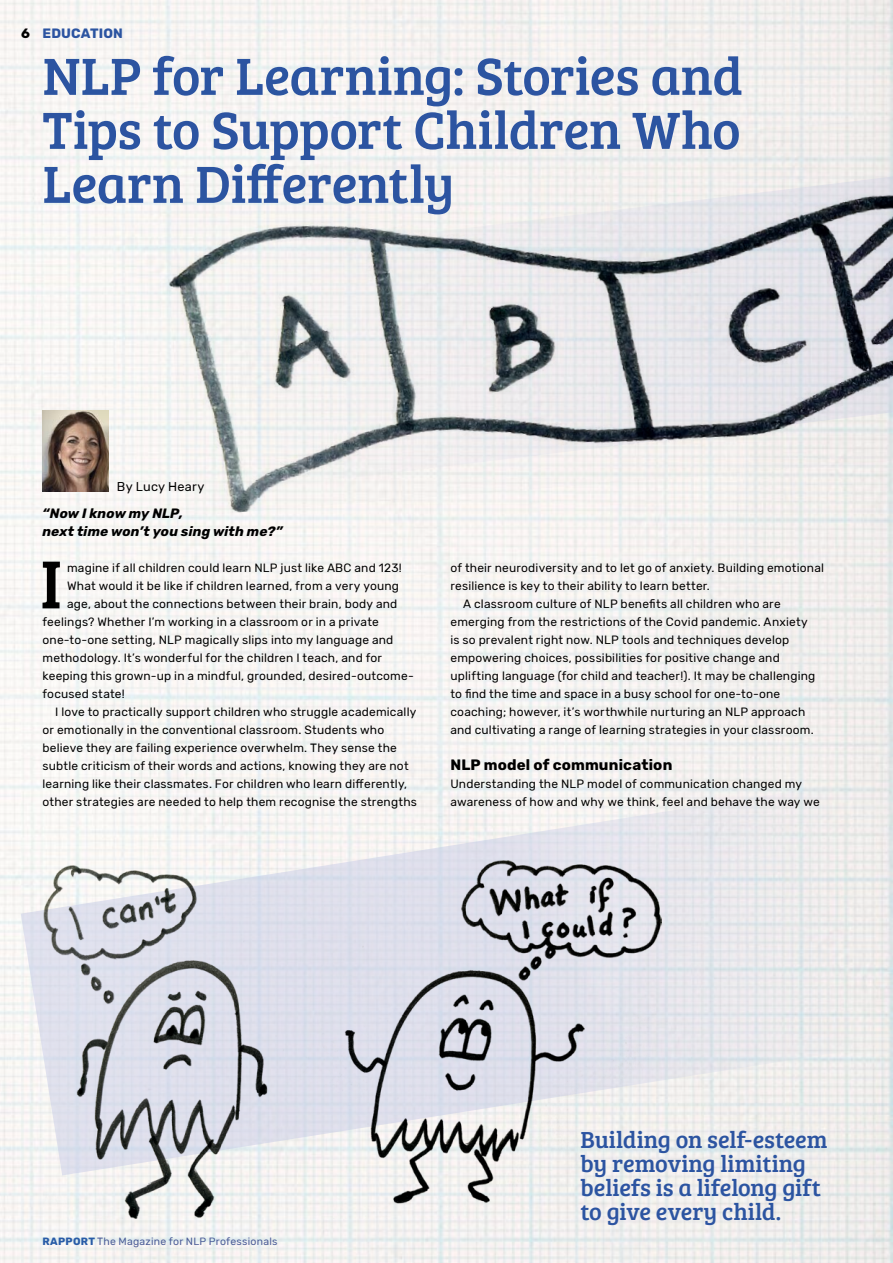
<style>
.page{position:relative;width:893px;height:1263px;background:#fff}
.page>*{position:absolute;margin:0;border:0;box-sizing:border-box;transform-origin:0 0}
.t1{font:70.2px "Bree Serif";color:#000}
.t2{font:54px/54px "Bree Serif";letter-spacing:-.01em;color:#2c54a1;text-align:justify}
.t3{font:24px/24px "Bree Serif";color:#2c54a1}
.t4{font:700 15px "Rubik";letter-spacing:.01em;color:#000}
.t5{font:italic 700 13.5px/18px "Rubik";letter-spacing:.01em;color:#000}
.t6{font:700 13.5px "Rubik";color:#2c54a1}
.t7{font:700 13.5px "Rubik";color:#000}
.t8{font:12.75px "Rubik";letter-spacing:.015em;color:#000}
.t9{font:12px/18px "Rubik";letter-spacing:.015em;color:#000}
.t10{font:10.5px "Rubik";letter-spacing:.02em;color:#4a5b96}
.s1{font-weight:700;color:#295ca7}
</style>
<div class="page">
<img style="left:0;top:0;width:893px;height:1263px">
<svg style="left:21px;top:774px;width:872px;height:401px;fill:#ededed"></svg>
<svg style="left:189px;top:75px;width:704px;height:43px;fill:#f3f1ef"></svg>
<img style="left:160px;top:118px;width:733px;height:398px">
<img style="left:43px;top:861px;width:619px;height:358px">
<img style="left:43px;top:410px;width:65px;height:81px">
<p class="t7" style="left:21px;top:26px;width:10px">6</p>
<p class="t6" style="left:43px;top:26px;width:39px">Education</p>
<h2 class="t2" style="left:43px;top:46px;width:702px">NLP for Learning: Stories and Tips to Support Children Who Learn Differently</h2>
<p class="t8" style="left:117px;top:480px;width:89px">By Lucy Heary</p>
<p class="t5" style="left:43px;top:505px;width:242px">“Now I know my NLP,<br>next time won’t you sing with me?”</p>
<h1 class="t1" style="left:40px;top:533px;width:23px">I</h1>
<p class="t9" style="left:67px;top:559px;width:336px">magine if all children could learn NLP just like ABC and 123!</p>
<p class="t9" style="left:67px;top:577px;width:333px">What would it be like if children learned, from a very young</p>
<p class="t9" style="left:67px;top:595px;width:332px">age, about the connections between their brain, body and</p>
<p class="t9" style="left:43px;top:613px;width:338px">feelings? Whether I’m working in a classroom or in a private</p>
<p class="t9" style="left:43px;top:631px;width:352px">one-to-one setting, NLP magically slips into my language and</p>
<p class="t9" style="left:43px;top:649px;width:341px">methodology. It’s wonderful for the children I teach, and for</p>
<p class="t9" style="left:43px;top:667px;width:373px">keeping this grown-up in a mindful, grounded, desired-outcome-</p>
<p class="t9" style="left:43px;top:685px;width:84px">focused state!</p>
<p class="t9" style="left:55px;top:703px;width:363px">I love to practically support children who struggle academically</p>
<p class="t9" style="left:43px;top:721px;width:343px">or emotionally in the conventional classroom. Students who</p>
<p class="t9" style="left:43px;top:739px;width:356px">believe they are failing experience overwhelm. They sense the</p>
<p class="t9" style="left:43px;top:757px;width:368px">subtle criticism of their words and actions, knowing they are not</p>
<p class="t9" style="left:43px;top:775px;width:366px">learning like their classmates. For children who learn differently,</p>
<p class="t9" style="left:43px;top:793px;width:376px">other strategies are needed to help them recognise the strengths</p>
<p class="t9" style="left:450px;top:559px;width:375px">of their neurodiversity and to let go of anxiety. Building emotional</p>
<p class="t9" style="left:450px;top:577px;width:261px">resilience is key to their ability to learn better.</p>
<p class="t9" style="left:463px;top:595px;width:319px">A classroom culture of NLP benefits all children who are</p>
<p class="t9" style="left:450px;top:613px;width:359px">emerging from the restrictions of the Covid pandemic. Anxiety</p>
<p class="t9" style="left:450px;top:631px;width:340px">is so prevalent right now. NLP tools and techniques develop</p>
<p class="t9" style="left:450px;top:649px;width:331px">empowering choices, possibilities for positive change and</p>
<p class="t9" style="left:450px;top:667px;width:366px">uplifting language (for child and teacher!). It may be challenging</p>
<p class="t9" style="left:450px;top:685px;width:331px">to find the time and space in a busy school for one-to-one</p>
<p class="t9" style="left:450px;top:703px;width:356px">coaching; however, it’s worthwhile nurturing an NLP approach</p>
<p class="t9" style="left:450px;top:721px;width:365px">and cultivating a range of learning strategies in your classroom.</p>
<p class="t4" style="left:450px;top:756px;width:223px">NLP model of communication</p>
<p class="t9" style="left:450px;top:775px;width:371px">Understanding the NLP model of communication changed my awareness of how and why we think, feel and behave the way we</p>
<p class="t10" style="left:43px;top:1235px;width:236px"><span class="s1">RAPPorT</span> The Magazine for NLP Professionals</p>
<h3 class="t3" style="left:580px;top:1127px;width:248px">Building on self-esteem by removing limiting beliefs is a lifelong gift to give every child.</h3>
</div>
